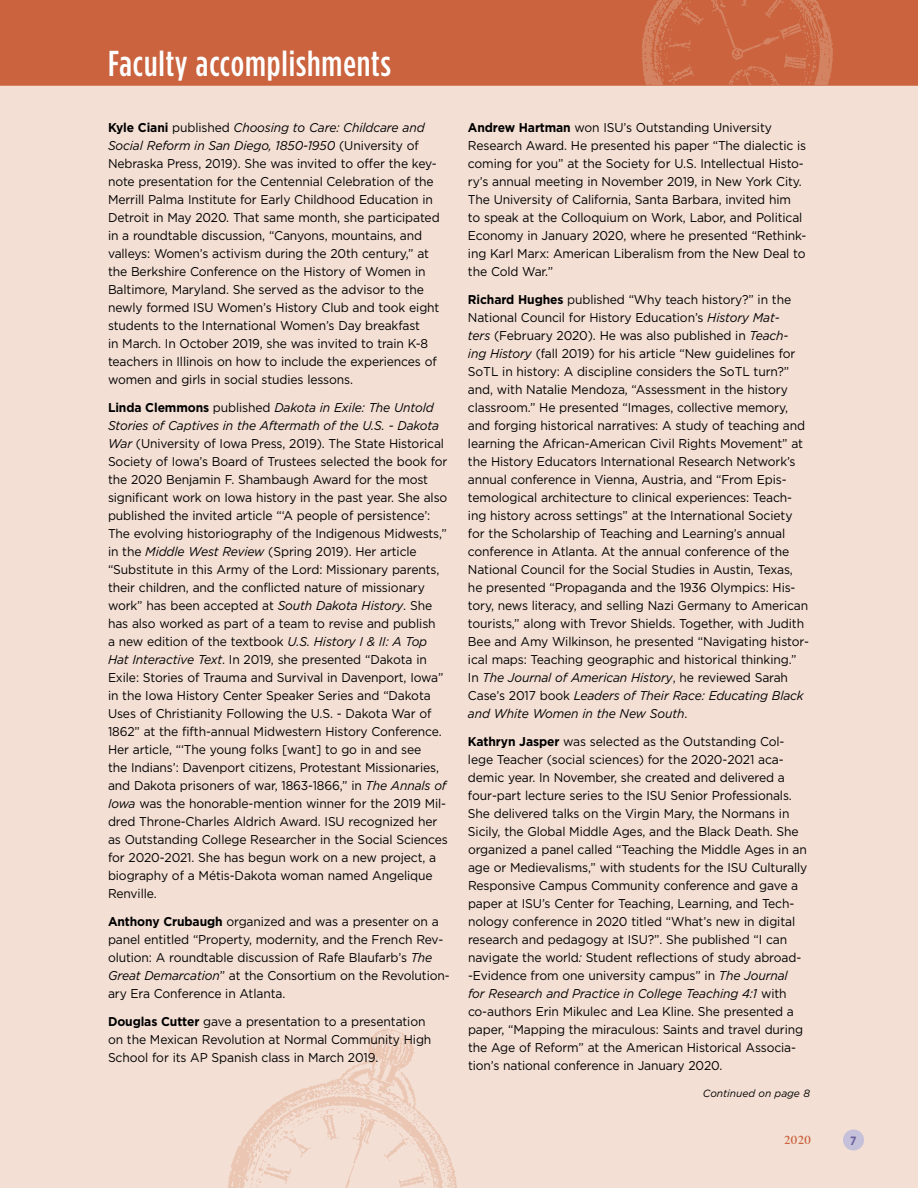
<style>
.page{position:relative;width:918px;height:1188px;background:#fff}
.page>*{position:absolute;margin:0;border:0;box-sizing:border-box;transform-origin:0 0}
.H2{font:500 36px "Gotham Condensed";letter-spacing:.025em;color:#fff}
.P{font:12.75px/18px "Gotham";letter-spacing:-.01em;color:#000;scale:.95 1}
.t1{font:500 12px "Haarlemmer";color:#ca633e}
.t2{font:700 12px "Gotham";color:#675f9e;scale:.85 1}
.t3{font:italic 10.5px "Gotham";letter-spacing:-.005em;color:#000}
.s1{font-weight:700}
.s2{font-style:italic}
</style>
<div class="page">
<div style="left:0;top:36px;width:918px;height:1152px;background:#f3dfd4"></div>
<div style="left:0;top:0;width:918px;height:86px;background:#ca633e"></div>
<img style="left:626px;top:0;width:223px;height:86px">
<img style="left:228px;top:1029px;width:229px;height:159px">
<div style="left:843px;top:1130px;width:21px;height:20px;background:#c6c1da;border-radius:50%"></div>
<h2 class="H2" style="left:108px;top:44px;width:284px">Faculty accomplishments</h2>
<p class="P" style="left:108px;top:118px;width:351px"><span class="s1">Kyle Ciani</span> published <span class="s2">Choosing to Care: Childcare and Social Reform in San Diego, 1850-1950</span> (University of Nebraska Press, 2019). She was invited to offer the key&shy;note presentation for the Centennial Celebration of the Merrill Palma Institute for Early Childhood Education in Detroit in May 2020. That same month, she participated in a roundtable discussion, “Canyons, mountains, and valleys: Women’s activism during the 20th century,” at the Berkshire Conference on the History of Women in Baltimore, Maryland. She served as the advisor to the newly formed ISU Women’s History Club and took eight students to the International Women’s Day breakfast<br>in March. In October 2019, she was invited to train K-8 teachers in Illinois on how to include the experiences of women and girls in social studies lessons.</p>
<p class="P" style="left:108px;top:398px;width:359px"><span class="s1">Linda Clemmons</span> published <span class="s2">Dakota in Exile: The Untold Stories of Captives in the Aftermath of the U.S. - Dakota War</span> (University of Iowa Press, 2019). The State Historical Society of Iowa’s Board of Trustees selected the book for the 2020 Benjamin F. Shambaugh Award for the most significant work on Iowa history in the past year. She also published the invited article “‘A people of persistence’:<br>The evolving historiography of the Indigenous Midwests,” in the <span class="s2">Middle West Review</span> (Spring 2019). Her article “Substitute in this Army of the Lord: Missionary parents, their children, and the conflicted nature of missionary work” has been accepted at <span class="s2">South Dakota History</span>. She has also worked as part of a team to revise and publish<br>a new edition of the textbook <span class="s2">U.S. History I &amp; II: A Top Hat Interactive Text</span>. In 2019, she presented “Dakota in Exile: Stories of Trauma and Survival in Davenport, Iowa” in the Iowa History Center Speaker Series and “Dakota Uses of Christianity Following the U.S. - Dakota War of 1862” at the fifth-annual Midwestern History Conference.<br>Her article, “‘The young folks [want] to go in and see<br>the Indians’: Davenport citizens, Protestant Missionaries, and Dakota prisoners of war, 1863-1866,” in <span class="s2">The Annals of Iowa</span> was the honorable-mention winner for the 2019 Mil&shy;dred Throne-Charles Aldrich Award. ISU recognized her as Outstanding College Researcher in the Social Sciences for 2020-2021. She has begun work on a new project, a biography of a Métis-Dakota woman named Angelique Renville.</p>
<p class="P" style="left:108px;top:912px;width:361px"><span class="s1">Anthony Crubaugh</span> organized and was a presenter on a panel entitled “Property, modernity, and the French Rev&shy;olution: A roundtable discussion of Rafe Blaufarb’s <span class="s2">The Great Demarcation</span>” at the Consortium on the Revolution&shy;ary Era Conference in Atlanta.</p>
<p class="P" style="left:108px;top:1012px;width:342px"><span class="s1">Douglas Cutter</span> gave a presentation to a presentation on the Mexican Revolution at Normal Community High<br>School for its AP Spanish class in March 2019.</p>
<p class="P" style="left:468px;top:118px;width:358px"><span class="s1">Andrew Hartman</span> won ISU’s Outstanding University Research Award. He presented his paper “The dialectic is coming for you” at the Society for U.S. Intellectual Histo&shy;ry’s annual meeting in November 2019, in New York City.<br>The University of California, Santa Barbara, invited him to speak at the Colloquium on Work, Labor, and Political Economy in January 2020, where he presented “Rethink&shy;ing Karl Marx: American Liberalism from the New Deal to the Cold War.”</p>
<p class="P" style="left:468px;top:291px;width:361px"><span class="s1">Richard Hughes</span> published “Why teach history?” in the National Council for History Education’s <span class="s2">History Mat-<br>ters</span> (February 2020). He was also published in <span class="s2">Teach&shy;ing History</span> (fall 2019) for his article “New guidelines for SoTL in history: A discipline considers the SoTL turn?” and, with Natalie Mendoza, “Assessment in the history classroom.” He presented “Images, collective memory, and forging historical narratives: A study of teaching and learning the African-American Civil Rights Movement” at the History Educators International Research Network’s annual conference in Vienna, Austria, and “From Epis&shy;temological architecture to clinical experiences: Teach&shy;ing history across settings” at the International Society for the Scholarship of Teaching and Learning’s annual conference in Atlanta. At the annual conference of the National Council for the Social Studies in Austin, Texas, he presented “Propaganda and the 1936 Olympics: His&shy;tory, news literacy, and selling Nazi Germany to American tourists,” along with Trevor Shields. Together, with Judith Bee and Amy Wilkinson, he presented “Navigating histor&shy;ical maps: Teaching geographic and historical thinking.” In <span class="s2">The Journal of American History</span>, he reviewed Sarah Case’s 2017 book <span class="s2">Leaders of Their Race: Educating Black and White Women in the New South</span>.</p>
<p class="P" style="left:468px;top:733px;width:359px"><span class="s1">Kathryn Jasper</span> was selected as the Outstanding Col&shy;lege Teacher (social sciences) for the 2020-2021 aca&shy;demic year. In November, she created and delivered a four-part lecture series to the ISU Senior Professionals.<br>She delivered talks on the Virgin Mary, the Normans in Sicily, the Global Middle Ages, and the Black Death. She organized a panel called “Teaching the Middle Ages in an age or Medievalisms,” with students for the ISU Culturally Responsive Campus Community conference and gave a paper at ISU’s Center for Teaching, Learning, and Tech&shy;nology conference in 2020 titled “What’s new in digital research and pedagogy at ISU?”. She published “I can navigate the world<span class="s2">:</span> Student reflections of study abroad--Evidence from one university campus” in <span class="s2">The Journal for Research and Practice in College Teaching 4:1</span> with co-authors Erin Mikulec and Lea Kline. She presented a paper, “Mapping the miraculous: Saints and travel during the Age of Reform” at the American Historical Associa&shy;tion’s national conference in January 2020.</p>
<p class="t3" style="left:703px;top:1087px;width:109px">Continued on page 8</p>
<p class="t1" style="left:784px;top:1132px;width:29px">2020</p>
<p class="t2" style="left:850px;top:1133px;width:9px">7</p>
</div>
